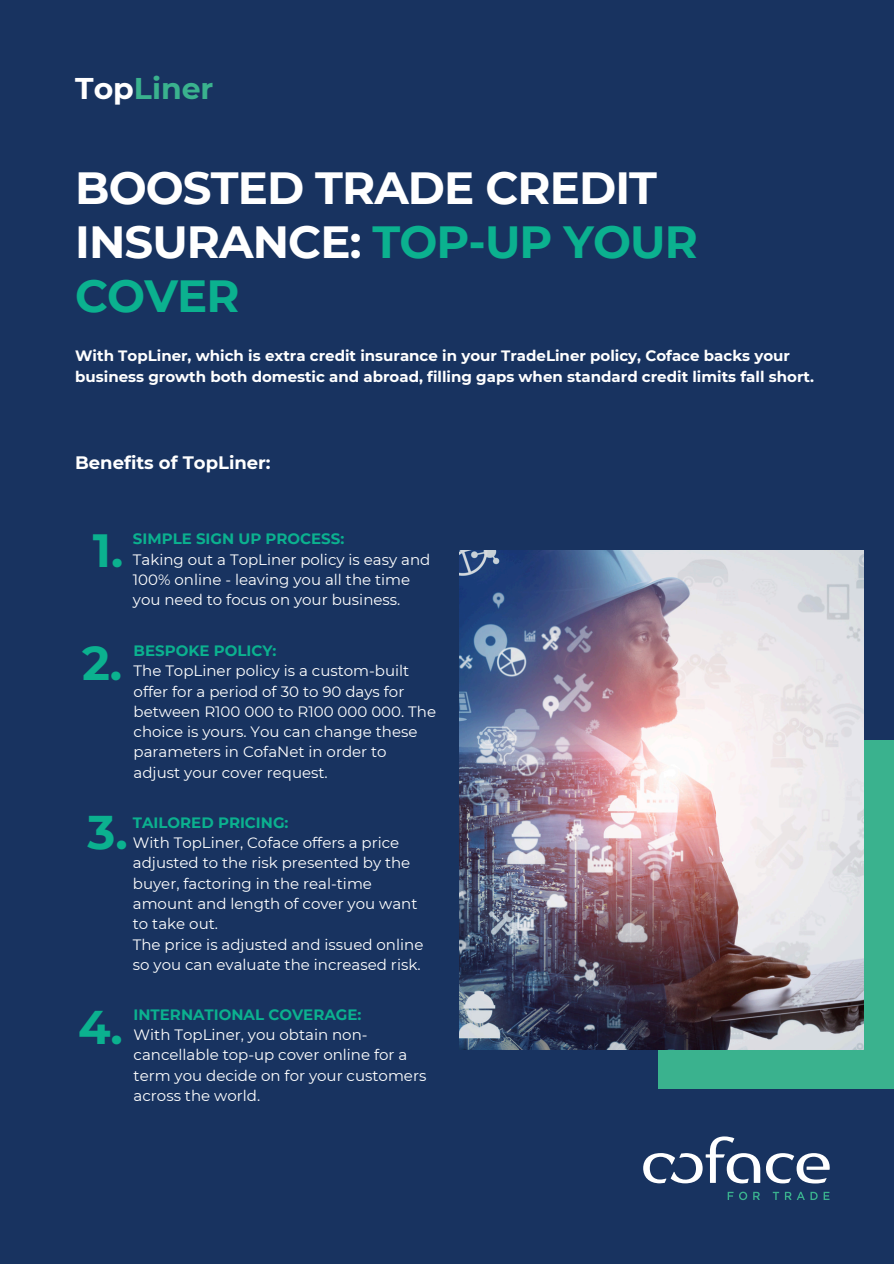
<style>
.page{position:relative;width:894px;height:1264px;background:#fff}
.page>*{position:absolute;margin:0;border:0;box-sizing:border-box;transform-origin:0 0}
.t1{font:700 47.1px "Montserrat";color:#0bb18f}
.t2{font:700 46.5px "Montserrat";color:#0bb18f}
.t3{font:700 45px/54px "Montserrat";letter-spacing:-.02em;color:#fff}
.t4{font:700 29.85px "Montserrat";color:#3ab28e}
.t5{font:700 18px "Montserrat";color:#fff}
.t6{font:15px/20.2px "Montserrat";color:#fff}
.t7{font:700 15px/21.3px "Montserrat";color:#fff}
.t8{font:700 15px "Montserrat";color:#0bb18f}
.s1{color:#fff}
.s2{color:#0bb18f}
</style>
<div class="page">
<div style="left:0;top:0;width:893px;height:1263px;background:#183360"></div>
<div style="left:852px;top:740px;width:41px;height:326px;background:#3ab28e"></div>
<div style="left:658px;top:1048px;width:235px;height:40px;background:#3ab28e"></div>
<img style="left:459px;top:551px;width:404px;height:498px">
<svg style="left:643px;top:1136px;width:187px;height:47px"></svg>
<svg style="left:727px;top:1191px;width:20px;height:9px"></svg>
<svg style="left:753px;top:1191px;width:6px;height:8px"></svg>
<svg style="left:772px;top:1191px;width:32px;height:8px"></svg>
<svg style="left:810px;top:1191px;width:7px;height:8px"></svg>
<svg style="left:823px;top:1191px;width:6px;height:8px"></svg>
<p class="t4" style="left:75px;top:70px;width:140px"><span class="s1">Top</span>Liner</p>
<h5 class="t3" style="left:75px;top:161px;width:624px">BOOSTED TRADE CREDIT<br>INSURANCE: <span class="s2">TOP-UP YOUR<br>COVER</span></h5>
<p class="t7" style="left:75px;top:345px;width:740px">With TopLiner, which is extra credit insurance in your TradeLiner policy, Coface backs your business growth both domestic and abroad, filling gaps when standard credit limits fall short.</p>
<p class="t5" style="left:75px;top:452px;width:197px">Benefits of TopLiner:</p>
<h1 class="t2" style="left:93px;top:521px;width:32px">1.</h1>
<h2 class="t8" style="left:133px;top:530px;width:213px">SIMPLE SIGN UP PROCESS:</h2>
<p class="t6" style="left:133px;top:549px;width:299px">Taking out a TopLiner policy is easy and<br>100% online - leaving you all the time you need to focus on your business.</p>
<p class="t1" style="left:82px;top:634px;width:42px">2.</p>
<p class="t8" style="left:133px;top:641px;width:144px">BESPOKE POLICY:</p>
<p class="t6" style="left:133px;top:660px;width:304px">The TopLiner policy is a custom-built offer for a period of 30 to 90 days for between R100 000 to R100 000 000. The choice is yours. You can change these parameters in CofaNet in order to adjust your cover request.</p>
<h2 class="t1" style="left:87px;top:803px;width:42px">3.</h2>
<p class="t8" style="left:133px;top:813px;width:157px">TAILORED PRICING:</p>
<p class="t6" style="left:133px;top:832px;width:286px">With TopLiner, Coface offers a price adjusted to the risk presented by the buyer, factoring in the real-time amount and length of cover you want to take out.</p>
<h2 class="t6" style="left:133px;top:934px;width:292px">The price is adjusted and issued online so you can evaluate the increased risk.</h2>
<p class="t1" style="left:78px;top:998px;width:46px">4.</p>
<h4 class="t8" style="left:133px;top:1005px;width:229px">INTERNATIONAL COVERAGE:</h4>
<h2 class="t6" style="left:133px;top:1024px;width:294px">With TopLiner, you obtain non&shy;cancellable top-up cover online for a term you decide on for your customers across the world.</h2>
</div>
